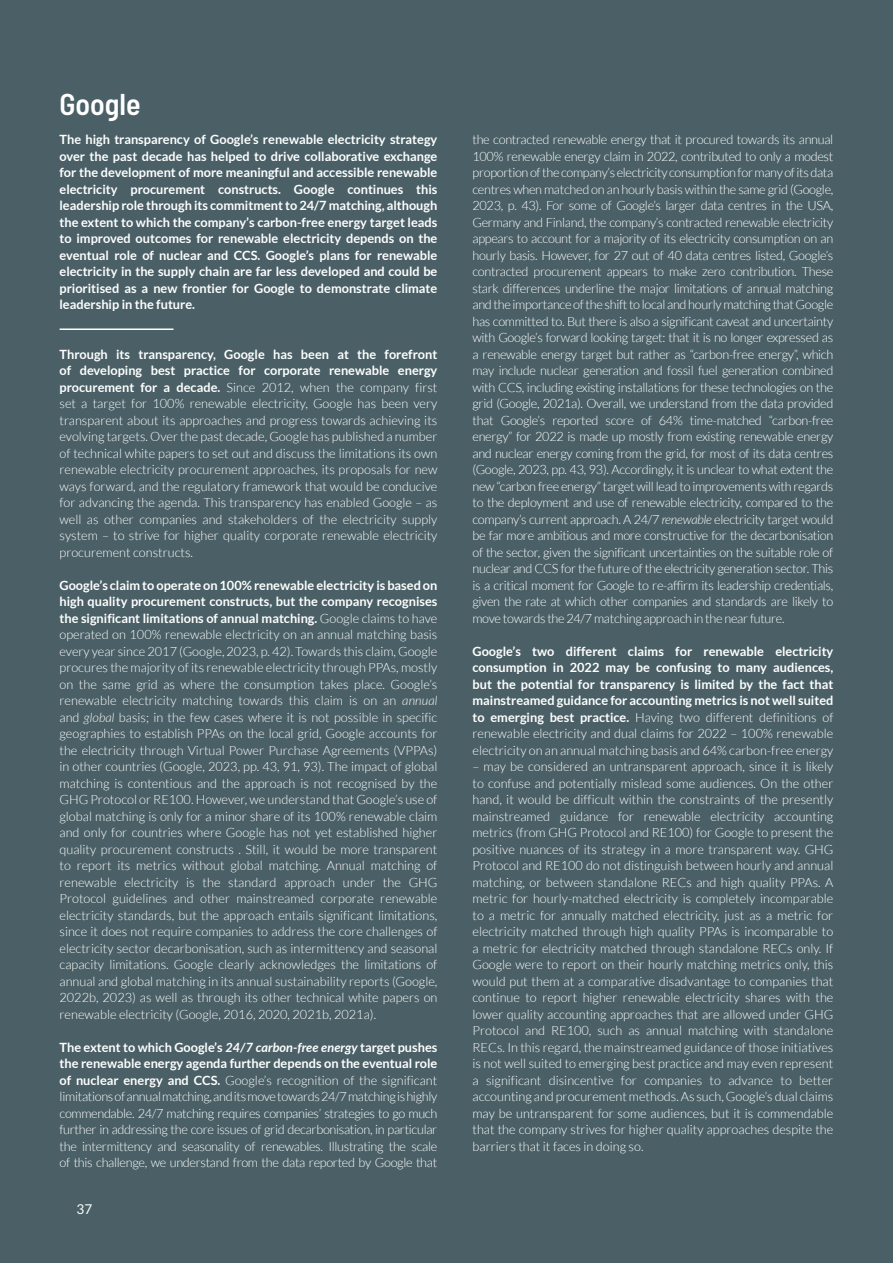
<style>
.page{position:relative;width:893px;height:1263px;background:#4a6066}
.page>*{position:absolute;margin:0;border:0;box-sizing:border-box;transform-origin:0 0}
.t1{font:600 semi-condensed 30px "Barlow";color:#fff}
.t2{font:13.5px "Lato";color:#fff}
.t3{font:300 12.75px/16.5px "Lato";color:#fff;text-align:justify}
.t4{font:700 12.75px/16.5px "Lato";color:#fff;text-align:justify}
.s1{font-weight:700}
.s2{font-style:italic}
.s3{font-weight:700;font-style:italic}
.s4{font-weight:300}
</style>
<div class="page">
<hr style="left:60px;top:328px;width:114px;height:2px;background:#fff">
<h1 class="t1" style="left:60px;top:83px;width:83px">Google</h1>
<p class="t4" style="left:60px;top:131px;width:379px">The high transparency of Google’s renewable electricity strategy over the past decade has helped to drive collaborative exchange for the development of more meaningful and accessible renewable electricity procurement constructs. Google continues this leadership role through its commitment to 24/7 matching, although the extent to which the company’s carbon-free energy target leads to improved outcomes for renewable electricity depends on the eventual role of nuclear and CCS. Google’s plans for renewable electricity in the supply chain are far less developed and could be prioritised as a new frontier for Google to demonstrate climate leadership in the future.</p>
<p class="t3" style="left:60px;top:346px;width:379px"><span class="s1">Through its transparency, Google has been at the forefront of developing best practice for corporate renewable energy procurement for a decade.</span> Since 2012, when the company first set a target for 100% renewable electricity, Google has been very transparent about its approaches and progress towards achieving its evolving targets. Over the past decade, Google has published a number of technical white papers to set out and discuss the limitations its own renewable electricity procurement approaches, its proposals for new ways forward, and the regulatory framework that would be conducive for advancing the agenda. This transparency has enabled Google – as well as other companies and stakeholders of the electricity supply system – to strive for higher quality corporate renewable electricity procurement constructs.</p>
<p class="t3" style="left:60px;top:577px;width:379px"><span class="s1">Google’s claim to operate on 100% renewable electricity is based on high quality procurement constructs, but the company recognises the significant limitations of annual matching.</span> Google claims to have operated on 100% renewable electricity on an annual matching basis every year since 2017 (Google, 2023, p. 42). Towards this claim, Google procures the majority of its renewable electricity through PPAs, mostly on the same grid as where the consumption takes place. Google’s renewable electricity matching towards this claim is on an <span class="s2">annual </span>and <span class="s2">global</span> basis; in the few cases where it is not possible in specific geographies to establish PPAs on the local grid, Google accounts for the electricity through Virtual Power Purchase Agreements (VPPAs) in other countries (Google, 2023, pp. 43, 91, 93). The impact of global matching is contentious and the approach is not recognised by the GHG Protocol or RE100. However, we understand that Google’s use of global matching is only for a minor share of its 100% renewable claim and only for countries where Google has not yet established higher quality procurement constructs . Still, it would be more transparent to report its metrics without global matching. Annual matching of renewable electricity is the standard approach under the GHG Protocol guidelines and other mainstreamed corporate renewable electricity standards, but the approach entails significant limitations, since it does not require companies to address the core challenges of electricity sector decarbonisation, such as intermittency and seasonal capacity limitations. Google clearly acknowledges the limitations of annual and global matching in its annual sustainability reports (Google, 2022b, 2023) as well as through its other technical white papers on renewable electricity (Google, 2016, 2020, 2021b, 2021a).</p>
<p class="t3" style="left:60px;top:1039px;width:379px"><span class="s1">The extent to which Google’s</span> <span class="s3">24/7 carbon-free energy</span> <span class="s1">target pushes the renewable energy agenda further depends on the eventual role of nuclear energy and CCS.</span> Google’s recognition of the significant limitations of annual matching, and its move towards 24/7 matching is highly commendable. 24/7 matching requires companies’ strategies to go much further in addressing the core issues of grid decarbonisation, in particular the intermittency and seasonality of renewables. Illustrating the scale of this challenge, we understand from the data reported by Google that</p>
<p class="t2" style="left:77px;top:1201px;width:17px">37</p>
<p class="t3" style="left:472px;top:131px;width:362px">the contracted renewable energy that it procured towards its annual 100% renewable energy claim in 2022, contributed to only a modest proportion of the company’s electricity consumption for many of its data centres when matched on an hourly basis within the same grid (Google, 2023, p. 43). For some of Google’s larger data centres in the USA, Germany and Finland, the company’s contracted renewable electricity appears to account for a majority of its electricity consumption on an hourly basis. However, for 27 out of 40 data centres listed, Google’s contracted procurement appears to make zero contribution. These stark differences underline the major limitations of annual matching and the importance of the shift to local and hourly matching that Google has committed to. But there is also a significant caveat and uncertainty with Google’s forward looking target: that it is no longer expressed as a renewable energy target but rather as “carbon-free energy”, which may include nuclear generation and fossil fuel generation combined with CCS, including existing installations for these technologies on the grid (Google, 2021a). Overall, we understand from the data provided that Google’s reported score of 64% time-matched “carbon-free energy” for 2022 is made up mostly from existing renewable energy and nuclear energy coming from the grid, for most of its data centres (Google, 2023, pp. 43, 93). Accordingly, it is unclear to what extent the new “carbon free energy” target will lead to improvements with regards to the deployment and use of renewable electricity, compared to the company’s current approach. A 24/7 <span class="s2">renewable</span> electricity target would be far more ambitious and more constructive for the decarbonisation of the sector, given the significant uncertainties on the suitable role of nuclear and CCS for the future of the electricity generation sector. This is a critical moment for Google to re-affirm its leadership credentials, given the rate at which other companies and standards are likely to move towards the 24/7 matching approach in the near future.</p>
<p class="t4" style="left:472px;top:643px;width:362px">Google’s two different claims for renewable electricity consumption in 2022 may be confusing to many audiences, but the potential for transparency is limited by the fact that mainstreamed guidance for accounting metrics is not well suited to emerging best practice. <span class="s4">Having two different definitions of renewable electricity and dual claims for 2022 – 100% renewable electricity on an annual matching basis and 64% carbon-free energy</span></p>
<p class="t3" style="left:472px;top:758px;width:362px">– may be considered an untransparent approach, since it is likely to confuse and potentially mislead some audiences. On the other hand, it would be difficult within the constraints of the presently mainstreamed guidance for renewable electricity accounting metrics (from GHG Protocol and RE100) for Google to present the positive nuances of its strategy in a more transparent way. GHG Protocol and RE100 do not distinguish between hourly and annual matching, or between standalone RECs and high quality PPAs. A metric for hourly-matched electricity is completely incomparable to a metric for annually matched electricity, just as a metric for electricity matched through high quality PPAs is incomparable to a metric for electricity matched through standalone RECs only. If Google were to report on their hourly matching metrics only, this would put them at a comparative disadvantage to companies that continue to report higher renewable electricity shares with the lower quality accounting approaches that are allowed under GHG Protocol and RE100, such as annual matching with standalone RECs. In this regard, the mainstreamed guidance of those initiatives is not well suited to emerging best practice and may even represent a significant disincentive for companies to advance to better accounting and procurement methods. As such, Google’s dual claims may be untransparent for some audiences, but it is commendable that the company strives for higher quality approaches despite the barriers that it faces in doing so.</p>
</div>
